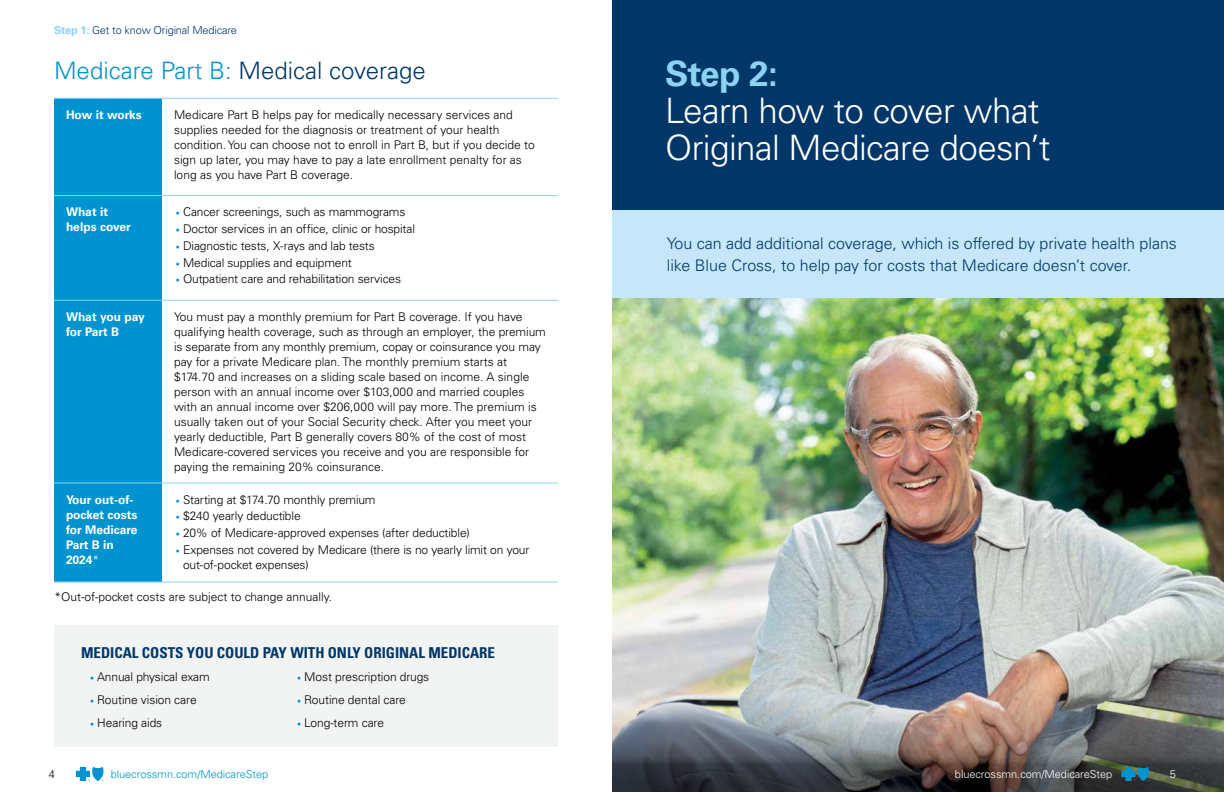
<style>
.page{position:relative;width:1224px;height:792px;background:#fff}
.page>*{position:absolute;margin:0;border:0;box-sizing:border-box;transform-origin:0 0}
.t1{font:300 35px/37px "Univers LT Std";letter-spacing:-.015em;color:#fff}
.t2{font:300 24px "Univers LT Std";color:#003768}
.t3{font:300 16px/22px "Univers LT Std";color:#003768}
.t4{font:700 condensed 15px "Univers LT Std";color:#003768}
.t5{font:300 12px/15px "Univers LT Std";color:#000}
.t6{font:700 12px/15px "Univers LT Std";color:#fff}
.t7{font:300 11px "Univers LT Std";letter-spacing:-.015em;color:#003768}
.t8{font:300 11px "Univers LT Std";letter-spacing:-.005em;color:#fff}
.t9{font:300 11px "Univers LT Std";letter-spacing:-.005em;color:#0093d0}
.t10{font:300 11px "Univers LT Std";color:#000}
.s1{font-weight:700;color:#8cd2f4}
.s2{color:#0093d0}
.s3{font-size:8px;color:#0093d0}
.s4{font-weight:300}
</style>
<div class="page">
<div style="left:54px;top:99px;width:108px;height:483px;background:#0093d0"></div>
<hr style="left:54px;top:98px;width:108px;height:1px;background:#8cd2f4">
<hr style="left:162px;top:98px;width:396px;height:1px;background:#8cd2f4">
<hr style="left:54px;top:195px;width:108px;height:1px;background:#8cd2f4">
<hr style="left:162px;top:195px;width:396px;height:1px;background:#8cd2f4">
<hr style="left:54px;top:300px;width:108px;height:1px;background:#8cd2f4">
<hr style="left:162px;top:300px;width:396px;height:1px;background:#8cd2f4">
<hr style="left:54px;top:483px;width:108px;height:1px;background:#8cd2f4">
<hr style="left:54px;top:582px;width:108px;height:1px;background:#8cd2f4">
<hr style="left:162px;top:483px;width:396px;height:1px;background:#8cd2f4">
<hr style="left:162px;top:582px;width:396px;height:1px;background:#8cd2f4">
<img style="left:612px;top:298px;width:612px;height:378px">
<div style="left:612px;top:0;width:612px;height:221px;background:#003768"></div>
<div style="left:612px;top:210px;width:612px;height:88px;background:#c5e7f9"></div>
<div style="left:54px;top:625px;width:504px;height:122px;background:#f2f3f3"></div>
<img style="left:612px;top:676px;width:612px;height:116px">
<svg style="left:1121px;top:767px;width:28px;height:14px"></svg>
<svg style="left:76px;top:767px;width:28px;height:14px"></svg>
<p class="t7" style="left:54px;top:24px;width:185px"><span class="s1">Step 1:</span> Get to know Original Medicare</p>
<h3 class="t2" style="left:54px;top:56px;width:373px"><span class="s2">Medicare Part B:</span> Medical coverage</h3>
<h4 class="t6" style="left:66px;top:107px;width:77px">How it works</h4>
<p class="t5" style="left:174px;top:107px;width:362px">Medicare Part B helps pay for medically necessary services and supplies needed for the diagnosis or treatment of your health condition. You can choose not to enroll in Part B, but if you decide to sign up later, you may have to pay a late enrollment penalty for as long as you have Part B coverage.</p>
<h4 class="t6" style="left:66px;top:205px;width:66px">What it helps cover</h4>
<p class="t5" style="left:176px;top:205px;width:231px"><span class="s3">•</span> Cancer screenings, such as mammograms</p>
<p class="t5" style="left:176px;top:221px;width:241px"><span class="s3">•</span> Doctor services in an office, clinic or hospital</p>
<p class="t5" style="left:176px;top:238px;width:200px"><span class="s3">•</span> Diagnostic tests, X-rays and lab tests</p>
<p class="t5" style="left:176px;top:255px;width:177px"><span class="s3">•</span> Medical supplies and equipment</p>
<p class="t5" style="left:176px;top:272px;width:227px"><span class="s3">•</span> Outpatient care and rehabilitation services</p>
<h4 class="t6" style="left:66px;top:309px;width:80px">What you pay for Part B</h4>
<p class="t5" style="left:174px;top:309px;width:373px">You must pay a monthly premium for Part B coverage. If you have qualifying health coverage, such as through an employer, the premium is separate from any monthly premium, copay or coinsurance you may pay for a private Medicare plan. The monthly premium starts at $174.70 and increases on a sliding scale based on income. A single person with an annual income over $103,000 and married couples with an annual income over $206,000 will pay more. The premium is usually taken out of your Social Security check. After you meet your yearly deductible, Part B generally covers 80% of the cost of most Medicare-covered services you receive and you are responsible for paying the remaining 20% coinsurance.</p>
<h4 class="t6" style="left:66px;top:492px;width:73px">Your out-of&shy;pocket costs for Medicare<br>Part B in<br>2024<span class="s4">*</span></h4>
<p class="t5" style="left:176px;top:492px;width:201px"><span class="s3">•</span> Starting at $174.70 monthly premium</p>
<p class="t5" style="left:176px;top:509px;width:126px"><span class="s3">•</span> $240 yearly deductible</p>
<p class="t5" style="left:176px;top:526px;width:295px"><span class="s3">•</span> 20% of Medicare-approved expenses (after deductible)</p>
<p class="t5" style="left:183px;top:542px;width:348px;text-indent:-7px"><span class="s3">•</span> Expenses not covered by Medicare (there is no yearly limit on your out-of-pocket expenses)</p>
<h4 class="t5" style="left:54px;top:589px;width:279px">*Out-of-pocket costs are subject to change annually.</h4>
<h4 class="t4" style="left:81px;top:644px;width:415px">MEDICAL COSTS YOU COULD PAY WITH ONLY ORIGINAL MEDICARE</h4>
<p class="t5" style="left:90px;top:669px;width:121px"><span class="s3">•</span> Annual physical exam</p>
<p class="t5" style="left:297px;top:669px;width:134px"><span class="s3">•</span> Most prescription drugs</p>
<p class="t5" style="left:90px;top:692px;width:108px"><span class="s3">•</span> Routine vision care</p>
<p class="t5" style="left:297px;top:692px;width:110px"><span class="s3">•</span> Routine dental care</p>
<p class="t5" style="left:90px;top:715px;width:74px"><span class="s3">•</span> Hearing aids</p>
<p class="t5" style="left:297px;top:715px;width:89px"><span class="s3">•</span> Long-term care</p>
<h2 class="t1" style="left:665px;top:55px;width:387px"><span class="s1">Step 2:<br></span>Learn how to cover what<br>Original Medicare doesn’t</h2>
<p class="t3" style="left:667px;top:232px;width:512px">You can add additional coverage, which is offered by private health plans like Blue Cross, to help pay for costs that Medicare doesn’t cover.</p>
<p class="t10" style="left:49px;top:767px;width:8px">4</p>
<p class="t9" style="left:111px;top:767px;width:159px">bluecrossmn.com/MedicareStep</p>
<p class="t8" style="left:955px;top:767px;width:159px">bluecrossmn.com/MedicareStep</p>
<p class="t8" style="left:1170px;top:767px;width:8px">5</p>
</div>
